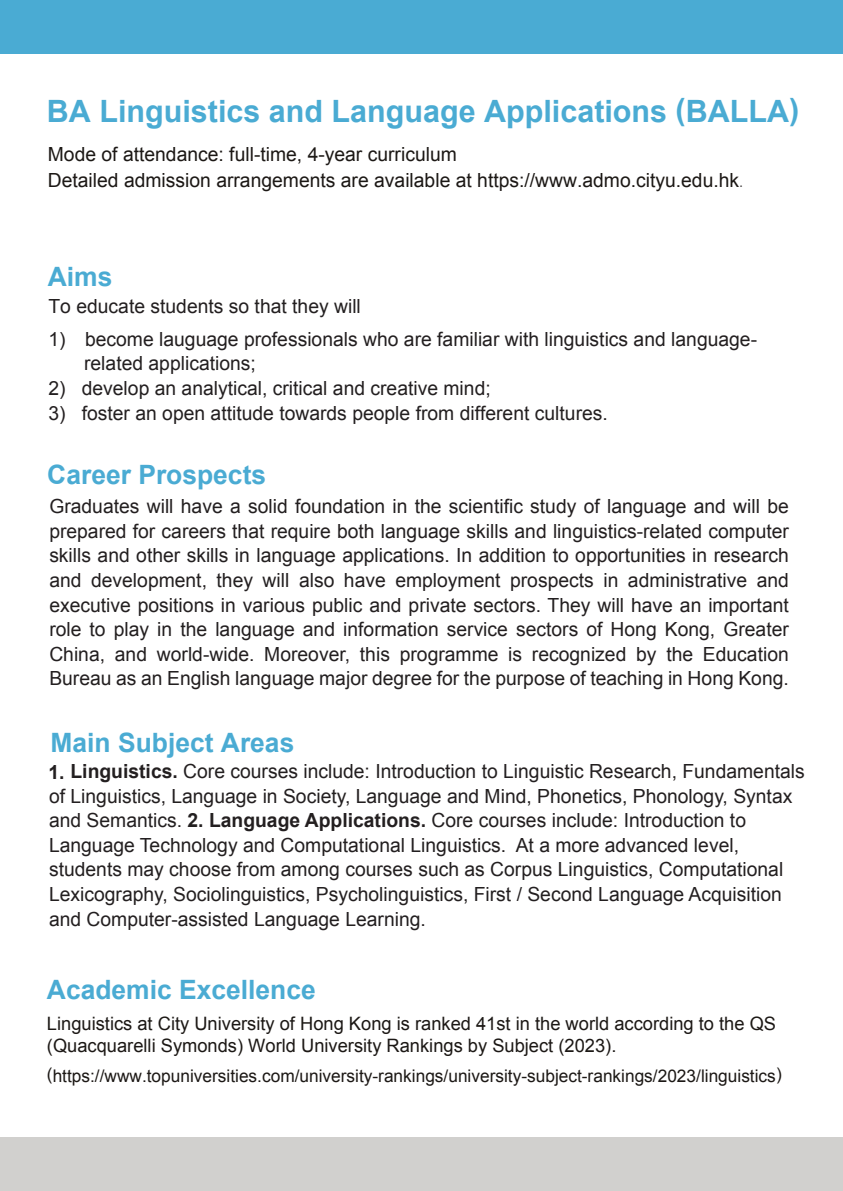
<style>
.page{position:relative;width:843px;height:1191px;background:#fff}
.page>*{position:absolute;margin:0;border:0;box-sizing:border-box;transform-origin:0 0}
.t1{font:700 30.8px "Arial";color:#4aabd3}
.t2{font:700 26.6px "Arial";color:#4aabd3}
.t3{font:19.4px/24.6px "Arial";color:#231f20}
.t4{font:19.4px/26px "Arial";color:#1c1815}
.t5{font:18.4px/22.2px "Arial";color:#1c1815}
.t6{font:17.4px "Arial";color:#1c1815}
.t7{font:300 16.4px "Adobe Ming Std";color:#231f20}
.s1{font-weight:700}
</style>
<div class="page">
<div style="left:0;top:1137px;width:842px;height:54px;background:#d1d0ce"></div>
<hr style="left:842px;top:0;width:1px;height:53px;background:#c5e7f9">
<div style="left:0;top:0;width:842px;height:53px;background:#4aabd3"></div>
<h1 class="t1" style="left:47px;top:91px;width:753px">BA Linguistics and Language Applications (BALLA)</h1>
<p class="t4" style="left:48px;top:141px;width:692px">Mode of attendance: full-time, 4-year curriculum<br>Detailed admission arrangements are available at https://www.admo.cityu.edu.hk</p>
<p class="t7" style="left:738px;top:172px;width:6px">.</p>
<h2 class="t2" style="left:48px;top:259px;width:66px">Aims</h2>
<p class="t3" style="left:48px;top:294px;width:314px">To educate students so that they will</p>
<p class="t3" style="left:84px;top:327px;width:674px;text-indent:-36px">1) become lauguage professionals who are familiar with linguistics and language&shy;related applications;</p>
<p class="t3" style="left:48px;top:376px;width:443px">2) develop an analytical, critical and creative mind;</p>
<p class="t3" style="left:48px;top:401px;width:560px">3) foster an open attitude towards people from different cultures.</p>
<h2 class="t2" style="left:47px;top:457px;width:220px">Career Prospects</h2>
<p class="t3" style="left:49px;top:494px;width:740px;text-align:justify">Graduates will have a solid foundation in the scientific study of language and will be prepared for careers that require both language skills and linguistics-related computer skills and other skills in language applications. In addition to opportunities in research and development, they will also have employment prospects in administrative and executive positions in various public and private sectors. They will have an important role to play in the language and information service sectors of Hong Kong, Greater China, and world-wide. Moreover, this programme is recognized by the Education Bureau as an English language major degree for the purpose of teaching in Hong Kong.</p>
<h2 class="t2" style="left:50px;top:725px;width:245px">Main Subject Areas</h2>
<p class="t3" style="left:48px;top:759px;width:757px"><span class="s1">1. Linguistics.</span> Core courses include: Introduction to Linguistic Research, Fundamentals of Linguistics, Language in Society, Language and Mind, Phonetics, Phonology, Syntax and Semantics. <span class="s1">2. Language Applications.</span> Core courses include: Introduction to Language Technology and Computational Linguistics. At a more advanced level, students may choose from among courses such as Corpus Linguistics, Computational Lexicography, Sociolinguistics, Psycholinguistics, First / Second Language Acquisition and Computer-assisted Language Learning.</p>
<h2 class="t2" style="left:47px;top:972px;width:270px">Academic Excellence</h2>
<p class="t5" style="left:47px;top:1013px;width:730px">Linguistics at City University of Hong Kong is ranked 41st in the world according to the QS (Quacquarelli Symonds) World University Rankings by Subject (2023).</p>
<p class="t6" style="left:47px;top:1064px;width:736px">(https://www.topuniversities.com/university-rankings/university-subject-rankings/2023/linguistics)</p>
</div>
